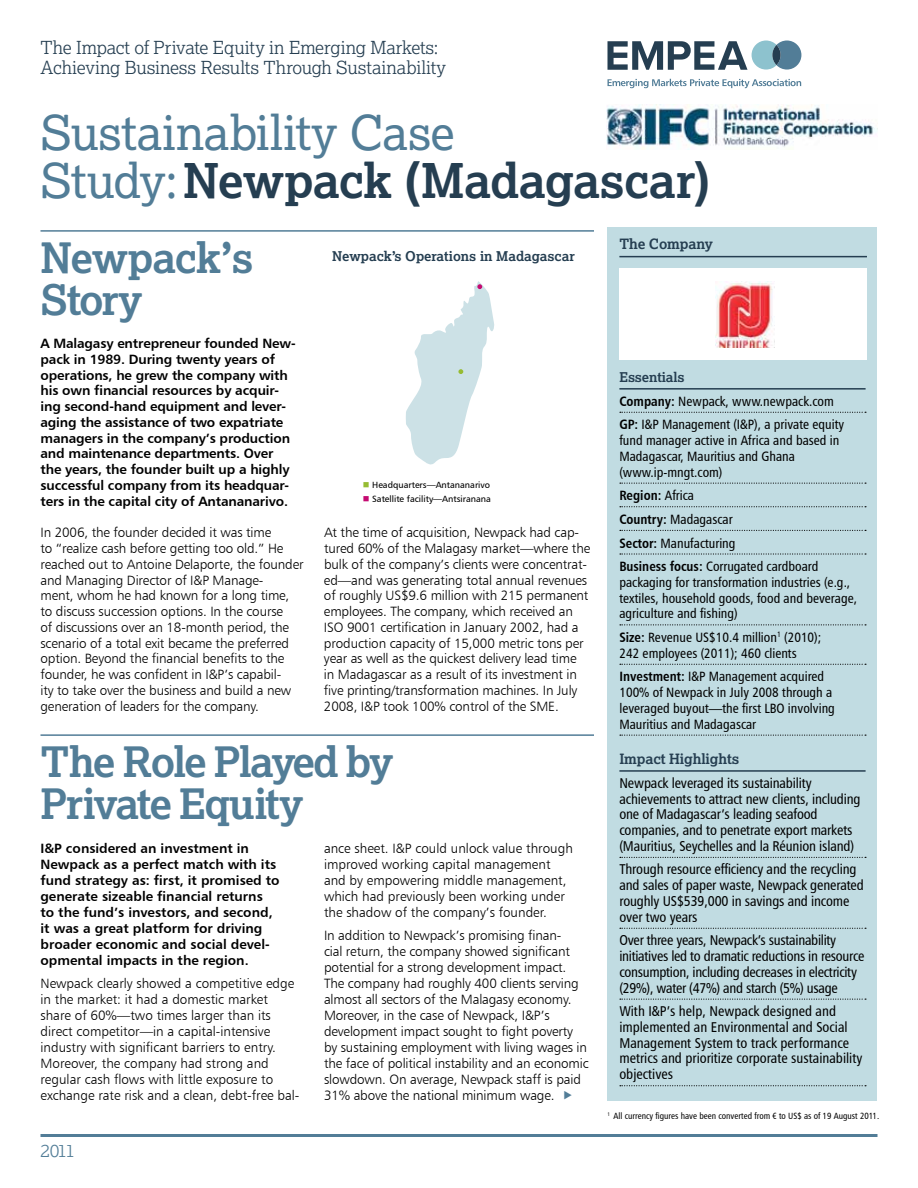
<style>
.page{position:relative;width:918px;height:1188px;background:#fff}
.page>*{position:absolute;margin:0;border:0;box-sizing:border-box;transform-origin:0 0}
.t1{font:48px/48px "Lexia";letter-spacing:-.01em;color:#527d97}
.t2{font:700 42px/42px "Lexia";letter-spacing:-.04em;color:#527d97}
.t3{font:300 18px/19.5px "Lexia";letter-spacing:-.01em;color:#253e51}
.t4{font:300 18px "Lexia";color:#527d97}
.t5{font:14.25px/15.8px "Humanist 777 BT Roman Condensed B";letter-spacing:-.01em;color:#000}
.t6{font:700 14.25px "Lexia";letter-spacing:-.01em;color:#253e51}
.t7{font:13.5px/15.8px "Humanist 777 BT Light B";letter-spacing:-.01em;color:#000}
.t8{font:13.5px/15.8px "Humanist 777 BT Bold B";letter-spacing:-.01em;color:#000}
.t9{font:13.5px/15.8px "Humanist 777 BT Roman Condensed B";color:#000}
.t10{font:700 13.5px "Lexia";color:#253e51}
.t11{font:13.5px "Humanist 777 BT Bold Condensed B";color:#000}
.t12{font:9px "Humanist 777 BT Roman Condensed B";color:#000}
.t13{font:9px "Humanist 777 BT Roman B";color:#000}
.s1{font-weight:700;color:#253e51}
.s2{color:#96bc33}
.s3{color:#c50a71}
.s4{font-family:"Humanist 777 BT Bold Condensed B"}
.s5{font-family:"Humanist 777 BT Roman Condensed B"}
</style>
<div class="page">
<hr style="left:40px;top:1134px;width:838px;height:3px;background:#527d97">
<svg style="left:607px;top:40px;width:194px;height:30px"></svg>
<svg style="left:608px;top:79px;width:193px;height:9px"></svg>
<div style="left:608px;top:227px;width:270px;height:874px;background:#c1dce2"></div>
<hr style="left:619px;top:256px;width:248px;height:1px;background:#253e51">
<hr style="left:40px;top:230px;width:554px;height:2px;background:#527d97">
<div style="left:619px;top:268px;width:248px;height:92px;background:#fff"></div>
<hr style="left:619px;top:388px;width:247px;height:2px;background:#253e51">
<svg style="left:620px;top:412px;width:246px;height:1px"></svg>
<svg style="left:620px;top:483px;width:246px;height:1px"></svg>
<svg style="left:620px;top:506px;width:246px;height:1px"></svg>
<svg style="left:620px;top:530px;width:246px;height:1px"></svg>
<svg style="left:620px;top:553px;width:246px;height:2px"></svg>
<svg style="left:620px;top:624px;width:246px;height:1px"></svg>
<svg style="left:620px;top:664px;width:246px;height:1px"></svg>
<svg style="left:620px;top:735px;width:246px;height:1px"></svg>
<hr style="left:619px;top:770px;width:247px;height:2px;background:#253e51">
<svg style="left:620px;top:857px;width:246px;height:1px"></svg>
<svg style="left:620px;top:928px;width:246px;height:1px"></svg>
<svg style="left:620px;top:999px;width:246px;height:1px"></svg>
<svg style="left:620px;top:1085px;width:246px;height:1px"></svg>
<img style="left:606px;top:105px;width:272px;height:44px">
<img style="left:715px;top:281px;width:58px;height:66px">
<hr style="left:40px;top:734px;width:554px;height:2px;background:#527d97">
<svg style="left:406px;top:281px;width:88px;height:184px"></svg>
<h3 class="t3" style="left:40px;top:37px;width:407px">The Impact of Private Equity in Emerging Markets:<br>Achieving Business Results Through Sustainability</h3>
<h1 class="t1" style="left:40px;top:107px;width:672px">Sustainability Case<br>Study:<span class="s1">Newpack (Madagascar)</span></h1>
<h2 class="t2" style="left:40px;top:236px;width:215px">Newpack’s<br>Story</h2>
<p class="t10" style="left:332px;top:248px;width:244px">Newpack’s Operations in Madagascar</p>
<p class="t8" style="left:40px;top:335px;width:257px">A Malagasy entrepreneur founded New&shy;pack in 1989. During twenty years of operations, he grew the company with his own financial resources by acquir&shy;ing second-hand equipment and lever&shy;aging the assistance of two expatriate managers in the company’s production and maintenance departments. Over the years, the founder built up a highly successful company from its headquar&shy;ters in the capital city of Antananarivo.</p>
<p class="t7" style="left:40px;top:524px;width:265px">In 2006, the founder decided it was time<br>to “realize cash before getting too old.” He reached out to Antoine Delaporte, the founder and Managing Director of I&amp;P Manage-<br>ment, whom he had known for a long time, to discuss succession options. In the course<br>of discussions over an 18-month period, the scenario of a total exit became the preferred option. Beyond the financial benefits to the founder, he was confident in I&amp;P’s capabil-<br>ity to take over the business and build a new generation of leaders for the company.</p>
<p class="t7" style="left:324px;top:525px;width:268px">At the time of acquisition, Newpack had cap&shy;tured 60% of the Malagasy market—where the bulk of the company’s clients were concentrat&shy;ed—and was generating total annual revenues of roughly US$9.6 million with 215 permanent employees. The company, which received an ISO 9001 certification in January 2002, had a production capacity of 15,000 metric tons per year as well as the quickest delivery lead time in Madagascar as a result of its investment in five printing/transformation machines. In July 2008, I&amp;P took 100% control of the SME.</p>
<p class="t13" style="left:363px;top:479px;width:129px"><span class="s2">■</span> Headquarters—Antananarivo</p>
<p class="t13" style="left:363px;top:493px;width:130px"><span class="s3">■</span> Satellite facility—Antsiranana</p>
<h2 class="t2" style="left:40px;top:740px;width:354px">The Role Played by<br>Private Equity</h2>
<p class="t8" style="left:40px;top:840px;width:241px">I&amp;P considered an investment in Newpack as a perfect match with its fund strategy as: first, it promised to generate sizeable financial returns to the fund’s investors, and second, it was a great platform for driving broader economic and social devel&shy;opmental impacts in the region.</p>
<p class="t7" style="left:40px;top:976px;width:261px">Newpack clearly showed a competitive edge in the market: it had a domestic market share of 60%—two times larger than its direct competitor—in a capital-intensive industry with significant barriers to entry.<br>Moreover, the company had strong and regular cash flows with little exposure to exchange rate risk and a clean, debt-free bal-</p>
<p class="t7" style="left:324px;top:840px;width:250px">ance sheet. I&amp;P could unlock value through improved working capital management and by empowering middle management, which had previously been working under the shadow of the company’s founder.</p>
<p class="t7" style="left:324px;top:927px;width:266px">In addition to Newpack’s promising finan-<br>cial return, the company showed significant potential for a strong development impact.<br>The company had roughly 400 clients serving almost all sectors of the Malagasy economy.<br>Moreover, in the case of Newpack, I&amp;P’s development impact sought to fight poverty by sustaining employment with living wages in the face of political instability and an economic slowdown. On average, Newpack staff is paid 31% above the national minimum wage.</p>
<h3 class="t4" style="left:40px;top:1139px;width:36px">2011</h3>
<p class="t6" style="left:619px;top:235px;width:95px">The Company</p>
<p class="t10" style="left:619px;top:369px;width:67px">Essentials</p>
<p class="t9" style="left:619px;top:389px;width:226px;line-height:23.7px"><span class="s4">Company:</span> Newpack, www.newpack.com<br><span class="s4">GP:</span> I&amp;P Management (I&amp;P), a private equity</p>
<p class="t9" style="left:619px;top:432px;width:222px">fund manager active in Africa and based in<br>Madagascar, Mauritius and Ghana (www.ip-mngt.com)</p>
<p class="t11" style="left:619px;top:487px;width:76px">Region: <span class="s5">Africa</span></p>
<p class="t9" style="left:619px;top:507px;width:201px;line-height:23.7px"><span class="s4">Country:</span> Madagascar<br><span class="s4">Sector:</span> Manufacturing<br><span class="s4">Business focus:</span> Corrugated cardboard</p>
<p class="t9" style="left:619px;top:574px;width:239px">packaging for transformation industries (e.g., textiles, household goods, food and beverage, agriculture and fishing)</p>
<p class="t9" style="left:619px;top:629px;width:203px"><span class="s4">Size:</span> Revenue US$10.4 million<sup>1</sup> (2010);<br>242 employees (2011); 460 clients</p>
<p class="t9" style="left:619px;top:669px;width:217px"><span class="s4">Investment:</span> I&amp;P Management acquired 100% of Newpack in July 2008 through a leveraged buyout—the first LBO involving Mauritius and Madagascar</p>
<p class="t6" style="left:619px;top:750px;width:121px">Impact Highlights</p>
<p class="t5" style="left:619px;top:775px;width:243px">Newpack leveraged its sustainability achievements to attract new clients, including one of Madagascar’s leading seafood companies, and to penetrate export markets (Mauritius, Seychelles and la Réunion island)</p>
<p class="t5" style="left:619px;top:861px;width:246px">Through resource efficiency and the recycling and sales of paper waste, Newpack generated roughly US$539,000 in savings and income over two years</p>
<p class="t5" style="left:619px;top:932px;width:247px">Over three years, Newpack’s sustainability initiatives led to dramatic reductions in resource consumption, including decreases in electricity (29%), water (47%) and starch (5%) usage</p>
<p class="t5" style="left:619px;top:1003px;width:244px">With I&amp;P’s help, Newpack designed and implemented an Environmental and Social Management System to track performance metrics and prioritize corporate sustainability objectives</p>
<p class="t12" style="left:608px;top:1110px;width:273px"><sup>1</sup> All currency figures have been converted from € to US$ as of 19 August 2011.</p>
</div>
